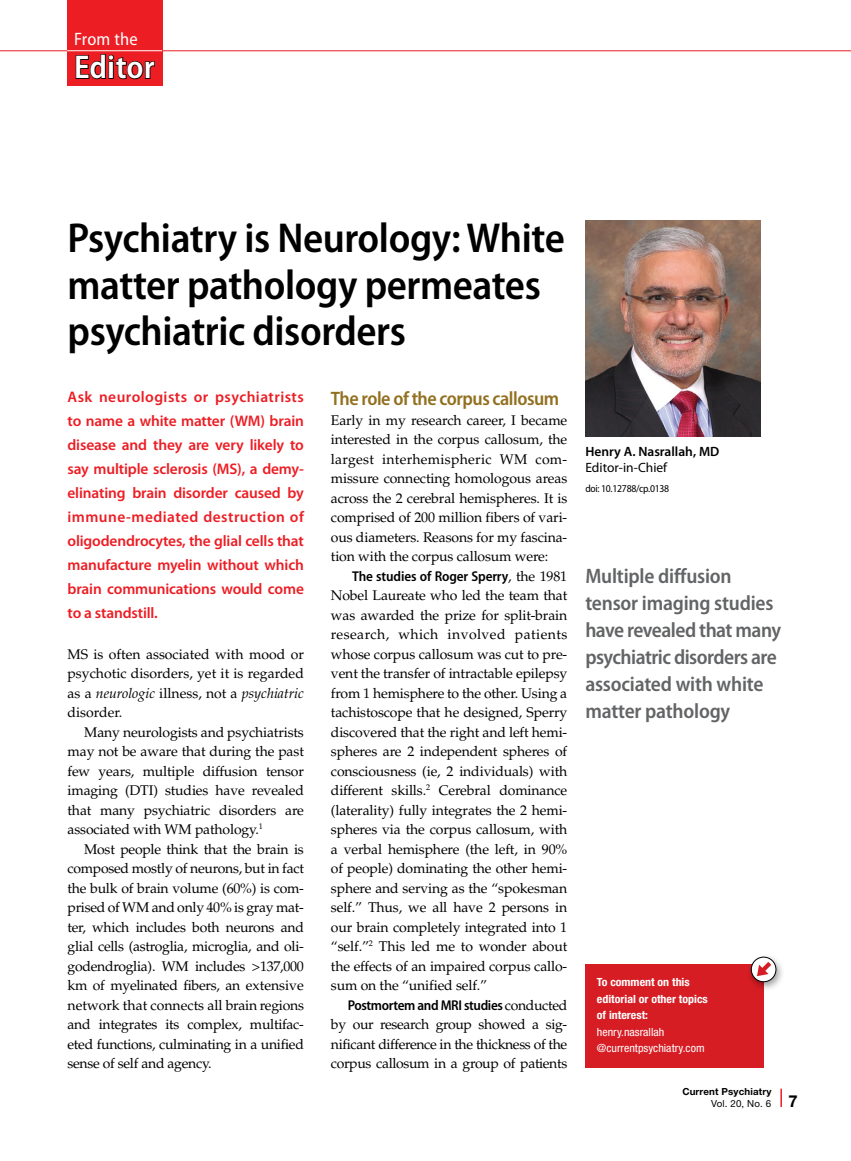
<style>
.page{position:relative;width:851px;height:1161px;background:#fff}
.page>*{position:absolute;margin:0;border:0;box-sizing:border-box;transform-origin:0 0}
.t1{font:600 semi-condensed 42px/46.5px "Myriad Pro";letter-spacing:-.01em;color:#000}
.t2{font:600 semi-condensed 33px "Myriad Pro";color:#fff}
.quote{font:600 semi-condensed 21px/27px "Myriad Pro";letter-spacing:-.01em;color:#636466}
.sub2{font:600 semi-condensed 19.5px "Myriad Pro";letter-spacing:-.025em;color:#91701f}
.t3{font:semi-condensed 18px "Myriad Pro";letter-spacing:.01em;color:#fff}
.abstract{font:600 15.3px/24px "Myriad Pro";letter-spacing:-.01em;color:#ed1d24;text-align:justify}
.body_indent{font:600 semi-condensed 14.25px "Myriad Pro";letter-spacing:-.02em;color:#000}
.body_indent-2{font:14.1px/19.5px "Palatino LT Std";letter-spacing:-.02em;color:#000;text-align:justify}
.body{font:14.1px/19.5px "Palatino LT Std";letter-spacing:-.01em;color:#000;text-align:justify}
.t4{font:600 13.5px "Myriad Pro";color:#000}
.t5{font:13.5px "Myriad Pro";color:#000}
.t6{font:700 condensed 11.25px/16.5px "Helvetica Neue LT Std";color:#fff;scale:1.06 1}
.disclosure{font:semi-condensed 10.5px "Myriad Pro";letter-spacing:-.025em;color:#000}
.t7{font:700 9.75px/12px "Helvetica Neue LT Std";letter-spacing:.015em;color:#000}
.s1{font-style:italic}
.s2{font-family:"Palatino LT Std";font-weight:400;font-stretch:normal;font-size:14.1px}
.s3{font-weight:400}
.s4{font-size:16.5px}
</style>
<div class="page">
<svg style="left:780px;top:1089px;width:1px;height:18px"></svg>
<hr style="left:0;top:50px;width:850px;height:1px;background:#ed1d24">
<img style="left:585px;top:220px;width:175px;height:216px">
<div style="left:68px;top:0;width:95px;height:86px;background:#ed1d24"></div>
<hr style="left:67px;top:50px;width:95px;height:1px;background:#fff">
<svg style="left:75px;top:50px;width:81px;height:30px"></svg>
<div style="left:585px;top:964px;width:179px;height:103px;background:#d71d24"></div>
<div style="left:746px;top:953px;width:39px;height:39px;background:#000;opacity:.4"></div>
<svg style="left:751px;top:957px;width:25px;height:25px"></svg>
<div style="left:750px;top:957px;width:26px;height:25px;border:1px solid #000;border-radius:50%"></div>
<svg style="left:757px;top:962px;width:14px;height:14px"></svg>
<p class="t3" style="left:74px;top:28px;width:65px">From the</p>
<p class="t2" style="left:74px;top:46px;width:82px">Editor</p>
<p class="t1" style="left:68px;top:214px;width:499px">Psychiatry is Neurology: White matter pathology permeates psychiatric disorders</p>
<p class="abstract" style="left:68px;top:384px;width:238px">Ask neurologists or psychiatrists to name a white matter (WM) brain disease and they are very likely to say multiple sclerosis (MS), a demy&shy;elinating brain disorder caused by immune-mediated destruction of oligodendrocytes, the glial cells that manufacture myelin without which brain communications would come to a standstill.</p>
<p class="body" style="left:68px;top:644px;width:238px">MS is often associated with mood or psychotic disorders, yet it is regarded as a <span class="s1">neurologic</span> illness, not a <span class="s1">psychiatric </span>disorder.</p>
<p class="body_indent-2" style="left:68px;top:722px;width:238px;text-indent:17px">Many neurologists and psychiatrists may not be aware that during the past few years, multiple diffusion tensor imaging (DTI) studies have revealed that many psychiatric disorders are associated with WM pathology.<sup>1</sup></p>
<p class="body_indent-2" style="left:68px;top:839px;width:238px;text-indent:17px">Most people think that the brain is composed mostly of neurons, but in fact the bulk of brain volume (60%) is com&shy;prised of WM and only 40% is gray mat&shy;ter, which includes both neurons and glial cells (astroglia, microglia, and oli&shy;godendroglia). WM includes &gt;137,000 km of myelinated fibers, an extensive network that connects all brain regions and integrates its complex, multifac&shy;eted functions, culminating in a unified sense of self and agency.</p>
<p class="sub2" style="left:331px;top:386px;width:230px">The role of the corpus callosum</p>
<p class="body" style="left:331px;top:410px;width:238px">Early in my research career, I became interested in the corpus callosum, the largest interhemispheric WM com&shy;missure connecting homologous areas across the 2 cerebral hemispheres. It is comprised of 200 million fibers of vari&shy;ous diameters. Reasons for my fascina&shy;tion with the corpus callosum were:</p>
<p class="body_indent" style="left:352px;top:567px;width:217px">The studies of Roger Sperry<span class="s2">, the 1981</span></p>
<p class="body_indent-2" style="left:331px;top:586px;width:238px">Nobel Laureate who led the team that was awarded the prize for split-brain research, which involved patients whose corpus callosum was cut to pre&shy;vent the transfer of intractable epilepsy from 1 hemisphere to the other. Using a tachistoscope that he designed, Sperry discovered that the right and left hemi&shy;spheres are 2 independent spheres of consciousness (ie, 2 individuals) with different skills.<sup>2</sup> Cerebral dominance (laterality) fully integrates the 2 hemi&shy;spheres via the corpus callosum, with a verbal hemisphere (the left, in 90% of people) dominating the other hemi&shy;sphere and serving as the “spokesman self.” Thus, we all have 2 persons in our brain completely integrated into 1 “self.”<sup>2</sup> This led me to wonder about the effects of an impaired corpus callo&shy;sum on the “unified self.”</p>
<p class="body_indent" style="left:347px;top:996px;width:221px">Postmortem and MRI studies <span class="s2">conducted</span></p>
<p class="body_indent-2" style="left:331px;top:1015px;width:238px">by our research group showed a sig&shy;nificant difference in the thickness of the corpus callosum in a group of patients</p>
<p class="t4" style="left:585px;top:443px;width:136px">Henry A. Nasrallah, MD</p>
<p class="t5" style="left:585px;top:459px;width:83px">Editor-in-Chief</p>
<p class="disclosure" style="left:585px;top:482px;width:85px">doi: 10.12788/cp.0138</p>
<p class="quote" style="left:585px;top:562px;width:197px">Multiple diffusion tensor imaging studies have revealed that many psychiatric disorders are associated with white matter pathology</p>
<p class="t6" style="left:597px;top:974px;width:106px">To comment on this editorial or other topics of interest: <span class="s3">henry.nasrallah @currentpsychiatry.com</span></p>
<p class="t7" style="left:711px;top:1085px;width:88px;text-indent:-29px">Current Psychiatry<br><span class="s3">Vol. 20, No. 6</span> <span class="s4">7</span></p>
</div>
